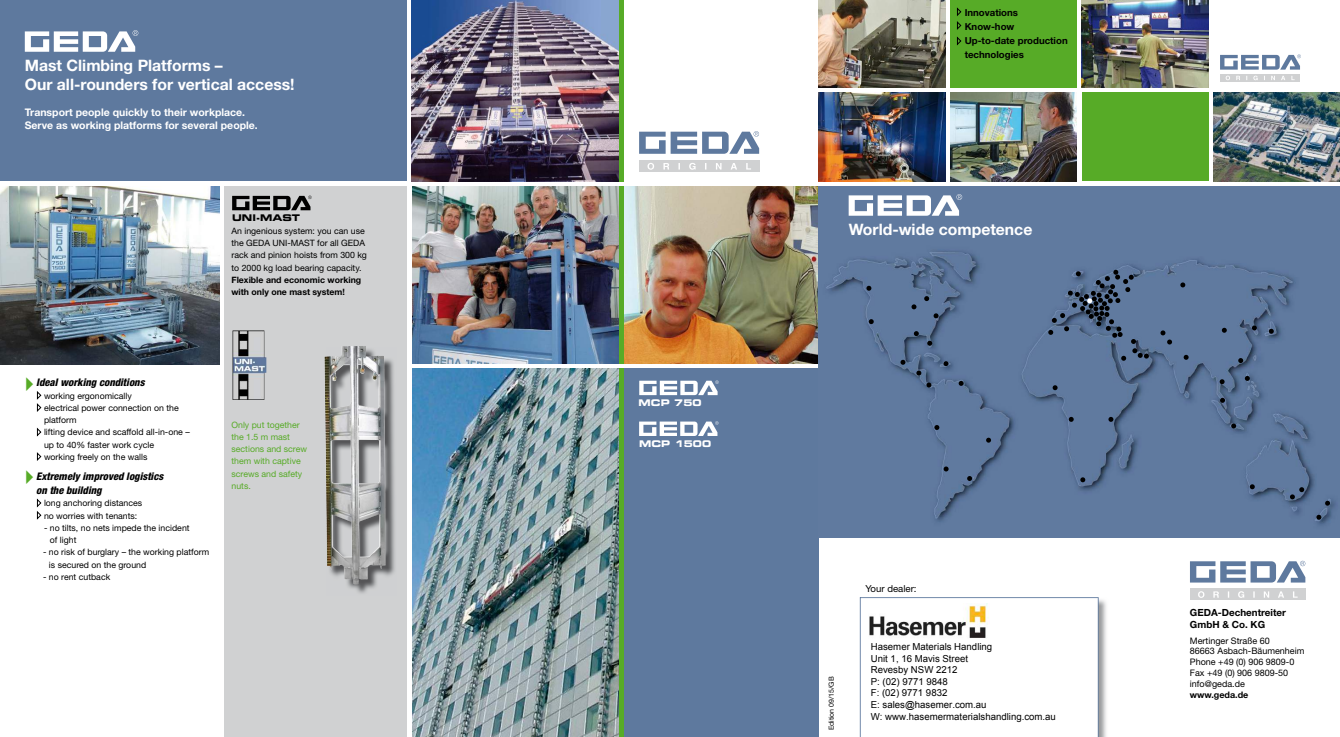
<style>
.page{position:relative;width:1340px;height:737px;background:#fff}
.page>*{position:absolute;margin:0;border:0;box-sizing:border-box;transform-origin:0 0}
.t1{font:700 15.75px/18.9px "Helvetica Neue LT Std";color:#fff}
.t2{font:700 10.5px/13.1px "Helvetica Neue LT Std";color:#fff}
.t3{font:italic 800 condensed 10.5px/14px "Helvetica Neue LT Std";color:#000}
.t4{font:700 9.8px/11.8px "Helvetica Neue LT Std";color:#000}
.t5{font:9.62px/11.5px "Arial";color:#000}
.t6{font:700 9.62px/14px "Helvetica Neue LT Std";color:#000}
.t7{font:9.62px "Helvetica Neue LT Std";color:#000}
.t8{font:9.19px "Eurostile LT Std Bold Ex 2";color:#fff}
.t9{font:9.19px "Eurostile LT Std Bold Ex 2";color:#000}
.t10{font:9.01px/10.8px "Helvetica Neue LT Std";color:#000}
.t11{font:700 9.01px "Helvetica Neue LT Std";color:#000}
.t12{font:8.75px/12.2px "Helvetica Neue LT Std";color:#000}
.t13{font:8.75px/12.2px "Helvetica Neue LT Std";color:#57ab27}
.t14{font:700 8.75px/12.2px "Helvetica Neue LT Std";color:#000}
.t15{font:7px "Helvetica Neue LT Std";color:#000}
</style>
<div class="page">
<div style="left:224px;top:186px;width:183px;height:551px;background:#d0d1d2"></div>
<img style="left:412px;top:369px;width:206px;height:368px">
<img style="left:623px;top:186px;width:195px;height:178px">
<img style="left:412px;top:0;width:206px;height:181px">
<img style="left:412px;top:186px;width:206px;height:178px">
<div style="left:622px;top:369px;width:196px;height:368px;background:#5e799e"></div>
<div style="left:618px;top:0;width:5px;height:181px;background:#57ab27"></div>
<div style="left:618px;top:369px;width:5px;height:368px;background:#57ab27"></div>
<div style="left:618px;top:186px;width:5px;height:178px;background:#57ab27"></div>
<div style="left:639px;top:160px;width:120px;height:12px;background:#d0d1d2"></div>
<svg style="left:639px;top:131px;width:120px;height:23px"></svg>
<svg style="left:647px;top:163px;width:104px;height:7px"></svg>
<svg style="left:639px;top:380px;width:79px;height:15px"></svg>
<svg style="left:639px;top:421px;width:79px;height:15px"></svg>
<div style="left:0;top:0;width:407px;height:181px;background:#5e799e"></div>
<img style="left:0;top:186px;width:219px;height:178px">
<svg style="left:36px;top:428px;width:6px;height:9px"></svg>
<svg style="left:36px;top:452px;width:6px;height:9px"></svg>
<svg style="left:36px;top:498px;width:6px;height:22px"></svg>
<img style="left:819px;top:186px;width:520px;height:351px">
<svg style="left:866px;top:286px;width:5px;height:5px"></svg>
<svg style="left:1183px;top:355px;width:5px;height:5px"></svg>
<svg style="left:1219px;top:398px;width:5px;height:5px"></svg>
<svg style="left:1219px;top:379px;width:5px;height:5px"></svg>
<svg style="left:1268px;top:329px;width:5px;height:5px"></svg>
<svg style="left:1251px;top:325px;width:5px;height:5px"></svg>
<svg style="left:1160px;top:330px;width:12px;height:14px"></svg>
<svg style="left:1231px;top:423px;width:5px;height:5px"></svg>
<svg style="left:1244px;top:376px;width:5px;height:5px"></svg>
<svg style="left:1249px;top:484px;width:5px;height:5px"></svg>
<svg style="left:1289px;top:487px;width:15px;height:12px"></svg>
<svg style="left:1324px;top:501px;width:5px;height:4px"></svg>
<svg style="left:1316px;top:515px;width:5px;height:4px"></svg>
<svg style="left:1238px;top:358px;width:5px;height:5px"></svg>
<svg style="left:1221px;top:328px;width:5px;height:5px"></svg>
<svg style="left:1080px;top:477px;width:5px;height:5px"></svg>
<svg style="left:1108px;top:417px;width:5px;height:5px"></svg>
<svg style="left:1068px;top:417px;width:5px;height:5px"></svg>
<svg style="left:1052px;top:385px;width:5px;height:5px"></svg>
<svg style="left:1180px;top:282px;width:5px;height:5px"></svg>
<svg style="left:1048px;top:270px;width:100px;height:91px;background:#526988"></svg>
<svg style="left:924px;top:296px;width:5px;height:5px"></svg>
<svg style="left:933px;top:313px;width:5px;height:5px"></svg>
<svg style="left:911px;top:304px;width:5px;height:5px"></svg>
<svg style="left:868px;top:319px;width:5px;height:5px"></svg>
<svg style="left:927px;top:341px;width:5px;height:5px"></svg>
<svg style="left:943px;top:361px;width:5px;height:5px"></svg>
<svg style="left:913px;top:331px;width:5px;height:5px"></svg>
<svg style="left:900px;top:360px;width:5px;height:5px"></svg>
<svg style="left:916px;top:370px;width:5px;height:5px"></svg>
<svg style="left:926px;top:382px;width:5px;height:5px"></svg>
<svg style="left:958px;top:381px;width:5px;height:5px"></svg>
<svg style="left:934px;top:425px;width:5px;height:5px"></svg>
<svg style="left:986px;top:438px;width:5px;height:4px"></svg>
<svg style="left:967px;top:476px;width:5px;height:5px"></svg>
<svg style="left:943px;top:466px;width:5px;height:5px"></svg>
<svg style="left:848px;top:194px;width:114px;height:22px"></svg>
<img style="left:1098px;top:597px;width:8px;height:140px">
<svg style="left:859px;top:597px;width:239px;height:140px"></svg>
<div style="left:1189px;top:588px;width:116px;height:12px;background:#d0d1d2"></div>
<svg style="left:1190px;top:561px;width:115px;height:21px"></svg>
<svg style="left:1198px;top:591px;width:99px;height:7px"></svg>
<img style="left:950px;top:93px;width:126px;height:88px">
<div style="left:950px;top:0;width:126px;height:88px;background:#57ab27"></div>
<div style="left:1081px;top:93px;width:127px;height:88px;background:#57ab27"></div>
<svg style="left:957px;top:8px;width:4px;height:22px"></svg>
<svg style="left:957px;top:37px;width:4px;height:9px"></svg>
<div style="left:1219px;top:74px;width:80px;height:8px;background:#d0d1d2"></div>
<svg style="left:1220px;top:54px;width:80px;height:16px"></svg>
<svg style="left:1225px;top:76px;width:69px;height:4px"></svg>
<svg style="left:25px;top:30px;width:113px;height:22px"></svg>
<img style="left:819px;top:0;width:126px;height:88px">
<img style="left:1081px;top:0;width:127px;height:88px">
<img style="left:819px;top:93px;width:126px;height:88px">
<svg style="left:232px;top:195px;width:80px;height:15px"></svg>
<img style="left:232px;top:330px;width:34px;height:70px">
<img style="left:326px;top:347px;width:69px;height:246px">
<img style="left:324px;top:346px;width:29px;height:105px">
<img style="left:1213px;top:93px;width:126px;height:88px">
<img style="left:865px;top:603px;width:124px;height:37px">
<svg style="left:36px;top:391px;width:6px;height:21px"></svg>
<h1 class="t1" style="left:25px;top:55px;width:271px">Mast Climbing Platforms –<br>Our all-rounders for vertical access!</h1>
<p class="t2" style="left:25px;top:105px;width:234px">Transport people quickly to their workplace.<br>Serve as working platforms for several people.</p>
<p class="t9" style="left:232px;top:211px;width:69px">UNI-MAST</p>
<p class="t12" style="left:231px;top:224px;width:137px">An ingenious system: you can use the GEDA UNI-MAST for all GEDA rack and pinion hoists from 300 kg to 2000 kg load bearing capacity.</p>
<p class="t14" style="left:231px;top:273px;width:131px">Flexible and economic working with only one mast system!</p>
<p class="t3" style="left:36px;top:375px;width:110px">Ideal working conditions</p>
<p class="t12" style="left:44px;top:389px;width:147px">working ergonomically<br>electrical power connection on the platform<br>lifting device and scaffold all-in-one – up to 40% faster work cycle<br>working freely on the walls</p>
<p class="t3" style="left:36px;top:469px;width:129px">Extremely improved logistics on the building</p>
<p class="t12" style="left:44px;top:497px;width:100px">long anchoring distances no worries with tenants:</p>
<p class="t12" style="left:50px;top:521px;width:141px;text-indent:-6px">- no tilts, no nets impede the incident of light</p>
<p class="t12" style="left:49px;top:546px;width:162px;text-indent:-6px">- no risk of burglary – the working platform is secured on the ground</p>
<p class="t12" style="left:43px;top:570px;width:69px">- no rent cutback</p>
<p class="t13" style="left:231px;top:418px;width:77px">Only put together the 1.5 m mast sections and screw them with captive screws and safety nuts.</p>
<p class="t8" style="left:638px;top:396px;width:64px">MCP 750</p>
<p class="t8" style="left:639px;top:437px;width:74px">MCP 1500</p>
<p class="t6" style="left:964px;top:5px;width:105px">Innovations<br>Know-how<br>Up-to-date production technologies</p>
<h1 class="t1" style="left:848px;top:219px;width:185px">World-wide competence</h1>
<p class="t15" style="left:827px;top:730px;width:55px;rotate:-90deg">Edition 09/15/GB</p>
<p class="t7" style="left:865px;top:582px;width:53px">Your dealer:</p>
<p class="t5" style="left:870px;top:641px;width:187px">Hasemer Materials Handling<br>Unit 1, 16 Mavis Street<br>Revesby NSW 2212<br>P: (02) 9771 9848<br>F: (02) 9771 9832<br>E: sales@hasemer.com.au<br>W: www.hasemermaterialshandling.com.au</p>
<p class="t4" style="left:1189px;top:606px;width:97px">GEDA-Dechentreiter<br>GmbH &amp; Co. KG</p>
<p class="t10" style="left:1189px;top:635px;width:116px">Mertinger Straße 60<br>86663 Asbach-Bäumenheim<br>Phone +49 (0) 906 9809-0<br>Fax +49 (0) 906 9809-50 info@geda.de</p>
<p class="t11" style="left:1189px;top:688px;width:60px">www.geda.de</p>
</div>
